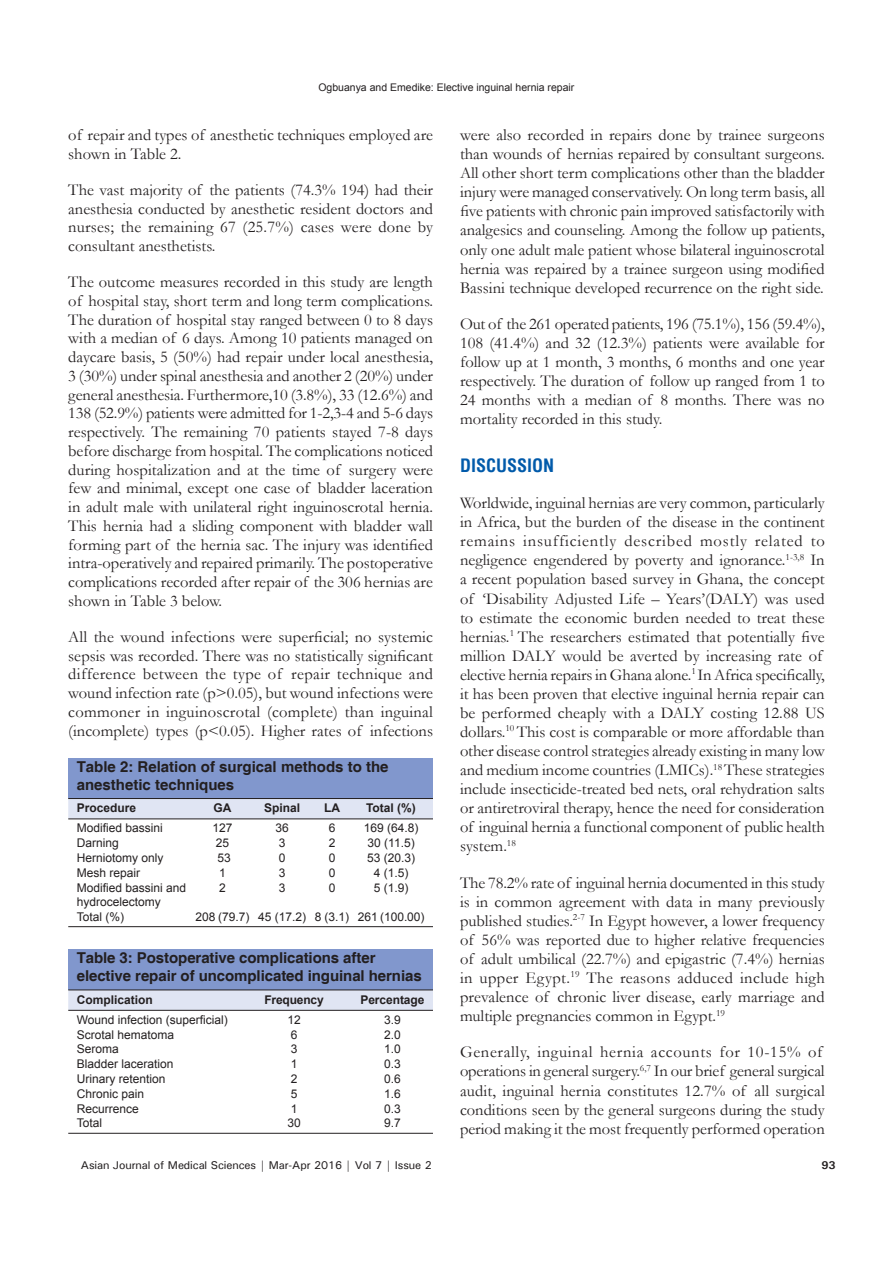
<style>
.page{position:relative;width:893px;height:1263px;background:#fff}
.page>*{position:absolute;margin:0;border:0;box-sizing:border-box;transform-origin:0 0}
.t1{font:700 condensed 18px "Helvetica";color:#015aaa}
.t2{font:16.5px/19px "Garamond";color:#231f20;text-align:justify}
.t3{font:700 15px/18px "Helvetica";letter-spacing:-.005em;color:#231f20}
.t4{font:12px/14.4px "Arial";color:#231f20}
.t5{font:700 12px "Arial";color:#231f20}
.t6{font:500 11.25px "Univers";letter-spacing:-.01em;color:#231f20}
.t7{font:700 11.25px "Univers";color:#231f20}
.t8{font:10.5px "Arial";color:#231f20}
</style>
<div class="page">
<div style="left:68px;top:758px;width:365px;height:41px;background:#8197cd"></div>
<div style="left:68px;top:799px;width:365px;height:20px;background:#e0e5f3"></div>
<hr style="left:68px;top:926px;width:365px;height:1px;background:#231f20">
<hr style="left:68px;top:819px;width:365px;height:1px;background:#231f20">
<hr style="left:68px;top:798px;width:290px;height:1px;background:#231f20">
<hr style="left:358px;top:798px;width:75px;height:1px;background:#231f20">
<div style="left:68px;top:949px;width:365px;height:41px;background:#8197cd"></div>
<div style="left:68px;top:991px;width:365px;height:19px;background:#e0e5f3"></div>
<hr style="left:68px;top:1133px;width:365px;height:1px;background:#231f20">
<hr style="left:68px;top:1010px;width:365px;height:1px;background:#231f20">
<hr style="left:68px;top:990px;width:284px;height:1px;background:#231f20">
<hr style="left:352px;top:990px;width:81px;height:1px;background:#231f20">
<p class="t8" style="left:318px;top:81px;width:258px">Ogbuanya and Emedike: Elective inguinal hernia repair</p>
<p class="t2" style="left:68px;top:126px;width:366px">of repair and types of anesthetic techniques employed are shown in Table 2.</p>
<p class="t2" style="left:68px;top:181px;width:366px">The vast majority of the patients (74.3% 194) had their anesthesia conducted by anesthetic resident doctors and nurses; the remaining 67 (25.7%) cases were done by consultant anesthetists.</p>
<p class="t2" style="left:68px;top:273px;width:366px">The outcome measures recorded in this study are length of hospital stay, short term and long term complications.<br>The duration of hospital stay ranged between 0 to 8 days with a median of 6 days. Among 10 patients managed on daycare basis, 5 (50%) had repair under local anesthesia, 3 (30%) under spinal anesthesia and another 2 (20%) under general anesthesia. Furthermore,10 (3.8%), 33 (12.6%) and 138 (52.9%) patients were admitted for 1-2,3-4 and 5-6 days respectively. The remaining 70 patients stayed 7-8 days before discharge from hospital. The complications noticed during hospitalization and at the time of surgery were few and minimal, except one case of bladder laceration in adult male with unilateral right inguinoscrotal hernia.<br>This hernia had a sliding component with bladder wall forming part of the hernia sac. The injury was identified intra-operatively and repaired primarily. The postoperative complications recorded after repair of the 306 hernias are shown in Table 3 below.</p>
<p class="t2" style="left:68px;top:628px;width:366px">All the wound infections were superficial; no systemic sepsis was recorded. There was no statistically significant difference between the type of repair technique and wound infection rate (p&gt;0.05), but wound infections were commoner in inguinoscrotal (complete) than inguinal (incomplete) types (p&lt;0.05). Higher rates of infections</p>
<p class="t3" style="left:77px;top:758px;width:313px">Table 2: Relation of surgical methods to the anesthetic techniques</p>
<p class="t5" style="left:77px;top:802px;width:61px">Procedure</p>
<p class="t5" style="left:214px;top:802px;width:19px">GA</p>
<p class="t5" style="left:264px;top:802px;width:37px">Spinal</p>
<p class="t5" style="left:324px;top:802px;width:17px">LA</p>
<p class="t5" style="left:366px;top:802px;width:51px">Total (%)</p>
<p class="t4" style="left:77px;top:821px;width:88px">Modified bassini</p>
<p class="t4" style="left:212px;top:821px;width:22px">127</p>
<p class="t4" style="left:275px;top:821px;width:15px">36</p>
<p class="t4" style="left:329px;top:821px;width:8px">6</p>
<p class="t4" style="left:364px;top:821px;width:56px">169 (64.8)</p>
<p class="t4" style="left:77px;top:836px;width:44px">Darning</p>
<p class="t4" style="left:216px;top:836px;width:15px">25</p>
<p class="t4" style="left:279px;top:836px;width:8px">3</p>
<p class="t4" style="left:329px;top:836px;width:8px">2</p>
<p class="t4" style="left:368px;top:836px;width:49px">30 (11.5)</p>
<p class="t4" style="left:77px;top:851px;width:88px">Herniotomy only</p>
<p class="t4" style="left:217px;top:851px;width:15px">53</p>
<p class="t4" style="left:279px;top:851px;width:8px">0</p>
<p class="t4" style="left:329px;top:851px;width:8px">0</p>
<p class="t4" style="left:367px;top:851px;width:50px">53 (20.3)</p>
<p class="t4" style="left:77px;top:865px;width:65px">Mesh repair</p>
<p class="t4" style="left:219px;top:865px;width:8px">1</p>
<p class="t4" style="left:279px;top:865px;width:8px">3</p>
<p class="t4" style="left:329px;top:865px;width:8px">0</p>
<p class="t4" style="left:374px;top:865px;width:36px">4 (1.5)</p>
<p class="t4" style="left:77px;top:880px;width:111px">Modified bassini and hydrocelectomy</p>
<p class="t4" style="left:219px;top:880px;width:8px">2</p>
<p class="t4" style="left:279px;top:880px;width:8px">3</p>
<p class="t4" style="left:329px;top:880px;width:8px">0</p>
<p class="t4" style="left:374px;top:880px;width:36px">5 (1.9)</p>
<p class="t4" style="left:77px;top:909px;width:49px">Total (%)</p>
<p class="t4" style="left:195px;top:909px;width:231px">208 (79.7) 45 (17.2) 8 (3.1) 261 (100.00)</p>
<p class="t3" style="left:77px;top:949px;width:346px">Table 3: Postoperative complications after elective repair of uncomplicated inguinal hernias</p>
<p class="t5" style="left:77px;top:993px;width:77px">Complication</p>
<p class="t5" style="left:264px;top:993px;width:61px">Frequency</p>
<p class="t5" style="left:360px;top:993px;width:66px">Percentage</p>
<p class="t4" style="left:77px;top:1012px;width:152px">Wound infection (superficial)</p>
<p class="t4" style="left:287px;top:1012px;width:15px">12</p>
<p class="t4" style="left:384px;top:1012px;width:18px">3.9</p>
<p class="t4" style="left:77px;top:1027px;width:99px">Scrotal hematoma</p>
<p class="t4" style="left:291px;top:1027px;width:8px">6</p>
<p class="t4" style="left:384px;top:1027px;width:18px">2.0</p>
<p class="t4" style="left:77px;top:1042px;width:43px">Seroma</p>
<p class="t4" style="left:291px;top:1042px;width:8px">3</p>
<p class="t4" style="left:384px;top:1042px;width:18px">1.0</p>
<p class="t4" style="left:77px;top:1057px;width:98px">Bladder laceration</p>
<p class="t4" style="left:291px;top:1057px;width:8px">1</p>
<p class="t4" style="left:384px;top:1057px;width:18px">0.3</p>
<p class="t4" style="left:77px;top:1072px;width:90px">Urinary retention</p>
<p class="t4" style="left:291px;top:1072px;width:8px">2</p>
<p class="t4" style="left:384px;top:1072px;width:18px">0.6</p>
<p class="t4" style="left:77px;top:1086px;width:69px">Chronic pain</p>
<p class="t4" style="left:291px;top:1086px;width:8px">5</p>
<p class="t4" style="left:384px;top:1086px;width:18px">1.6</p>
<p class="t4" style="left:77px;top:1101px;width:64px">Recurrence</p>
<p class="t4" style="left:291px;top:1101px;width:8px">1</p>
<p class="t4" style="left:384px;top:1101px;width:18px">0.3</p>
<p class="t4" style="left:77px;top:1116px;width:27px">Total</p>
<p class="t4" style="left:287px;top:1116px;width:15px">30</p>
<p class="t4" style="left:384px;top:1116px;width:18px">9.7</p>
<p class="t2" style="left:460px;top:126px;width:366px">were also recorded in repairs done by trainee surgeons than wounds of hernias repaired by consultant surgeons.<br>All other short term complications other than the bladder injury were managed conservatively. On long term basis, all five patients with chronic pain improved satisfactorily with analgesics and counseling. Among the follow up patients, only one adult male patient whose bilateral inguinoscrotal hernia was repaired by a trainee surgeon using modified Bassini technique developed recurrence on the right side.</p>
<p class="t2" style="left:460px;top:315px;width:366px">Out of the 261 operated patients, 196 (75.1%), 156 (59.4%), 108 (41.4%) and 32 (12.3%) patients were available for follow up at 1 month, 3 months, 6 months and one year respectively. The duration of follow up ranged from 1 to 24 months with a median of 8 months. There was no mortality recorded in this study.</p>
<p class="t1" style="left:460px;top:454px;width:96px">DISCUSSION</p>
<p class="t2" style="left:460px;top:494px;width:366px;text-align:left">Worldwide, inguinal hernias are very common, particularly in Africa, but the burden of the disease in the continent remains insufficiently described mostly related to negligence engendered by poverty and ignorance.<sup>1-3,8</sup> In a recent population based survey in Ghana, the concept of ‘Disability Adjusted Life – Years’(DALY) was used to estimate the economic burden needed to treat these hernias.<sup>1</sup> The researchers estimated that potentially five million DALY would be averted by increasing rate of elective hernia repairs in Ghana alone.<sup>1</sup> In Africa specifically, it has been proven that elective inguinal hernia repair can be performed cheaply with a DALY costing 12.88 US dollars.<sup>10</sup> This cost is comparable or more affordable than other disease control strategies already existing in many low and medium income countries (LMICs).<sup>18</sup> These strategies include insecticide-treated bed nets, oral rehydration salts or antiretroviral therapy, hence the need for consideration of inguinal hernia a functional component of public health system.<sup>18</sup></p>
<p class="t2" style="left:460px;top:873px;width:366px">The 78.2% rate of inguinal hernia documented in this study is in common agreement with data in many previously published studies.<sup>2-7</sup> In Egypt however, a lower frequency of 56% was reported due to higher relative frequencies of adult umbilical (22.7%) and epigastric (7.4%) hernias in upper Egypt.<sup>19</sup> The reasons adduced include high prevalence of chronic liver disease, early marriage and multiple pregnancies common in Egypt.<sup>19</sup></p>
<p class="t2" style="left:460px;top:1043px;width:366px;text-align:left">Generally, inguinal hernia accounts for 10-15% of operations in general surgery.<sup>6,7</sup> In our brief general surgical audit, inguinal hernia constitutes 12.7% of all surgical conditions seen by the general surgeons during the study period making it the most frequently performed operation</p>
<p class="t6" style="left:81px;top:1158px;width:352px">Asian Journal of Medical Sciences | Mar-Apr 2016 | Vol 7 | Issue 2</p>
<p class="t7" style="left:821px;top:1158px;width:16px">93</p>
</div>
